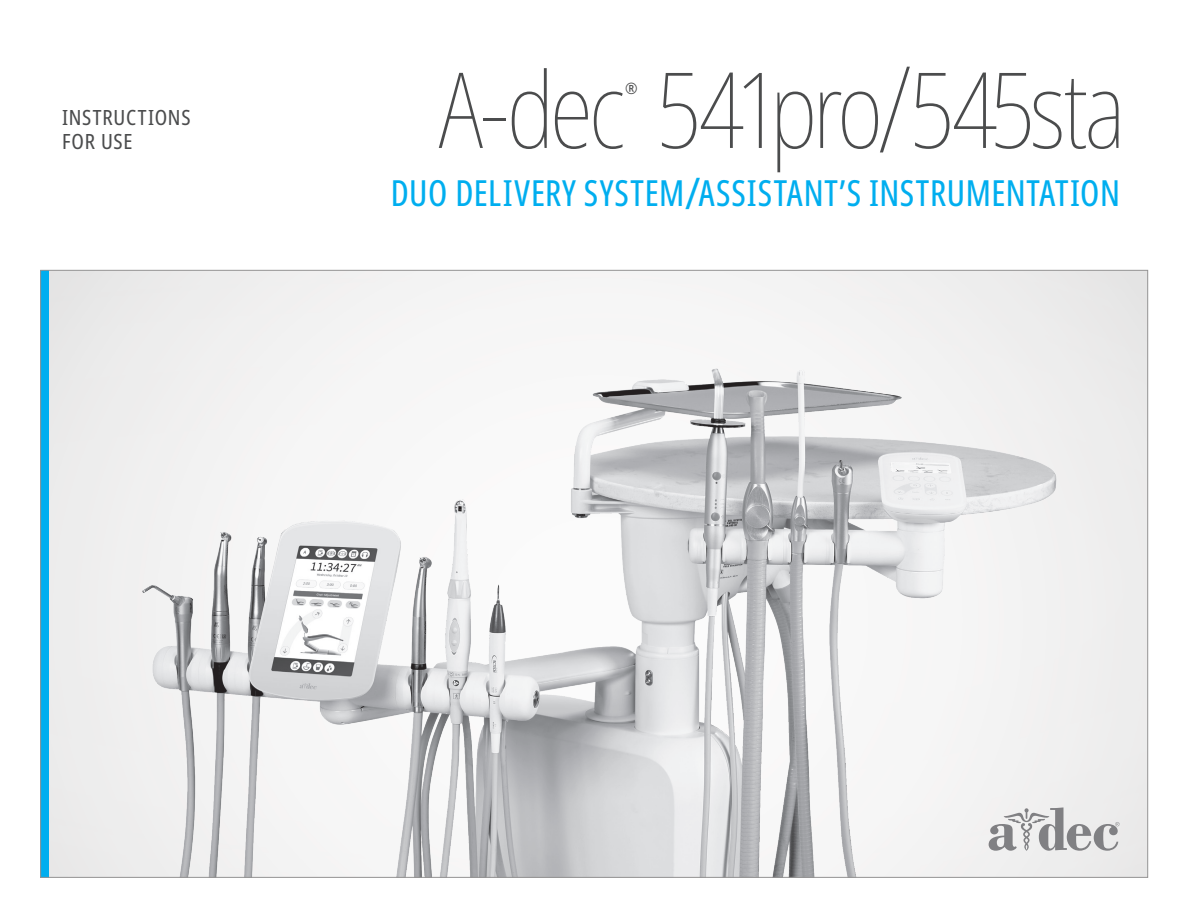
<style>
.page{position:relative;width:1188px;height:918px;background:#fff}
.page>*{position:absolute;margin:0;border:0;box-sizing:border-box;transform-origin:0 0}
.t1{font:100 condensed 105px "Noto Sans Display";letter-spacing:-.045em;color:#4b4c4d}
.t2{font:extra-condensed 36px "Noto Sans Display";letter-spacing:.02em;color:#00aeef}
.t3{font:condensed 21px/24px "Noto Sans Display";letter-spacing:.035em;color:#4b4c4d}
.t4{font:condensed 15.75px "Noto Sans Display";color:#4b4c4d}
.s1{font-size:120.15px}
.s2{font-size:43.5px}
</style>
<div class="page">
<img style="left:61px;top:341px;width:1015px;height:534px">
<svg style="left:989px;top:807px;width:130px;height:44px"></svg>
<div style="left:41px;top:270px;width:8px;height:607px;background:#00aeef"></div>
<p class="t3" style="left:62px;top:106px;width:130px">INSTRUCTIONS<br>FOR USE</p>
<h1 class="t1" style="left:439px;top:35px;width:689px">A-dec 541pro<span class="s1">/</span>545sta</h1>
<p class="t4" style="left:625px;top:77px;width:14px">®</p>
<p class="t2" style="left:391px;top:168px;width:731px">DUO DELIVERY SYSTEM<span class="s2">/</span>ASSISTANT’S INSTRUMENTATION</p>
</div>
